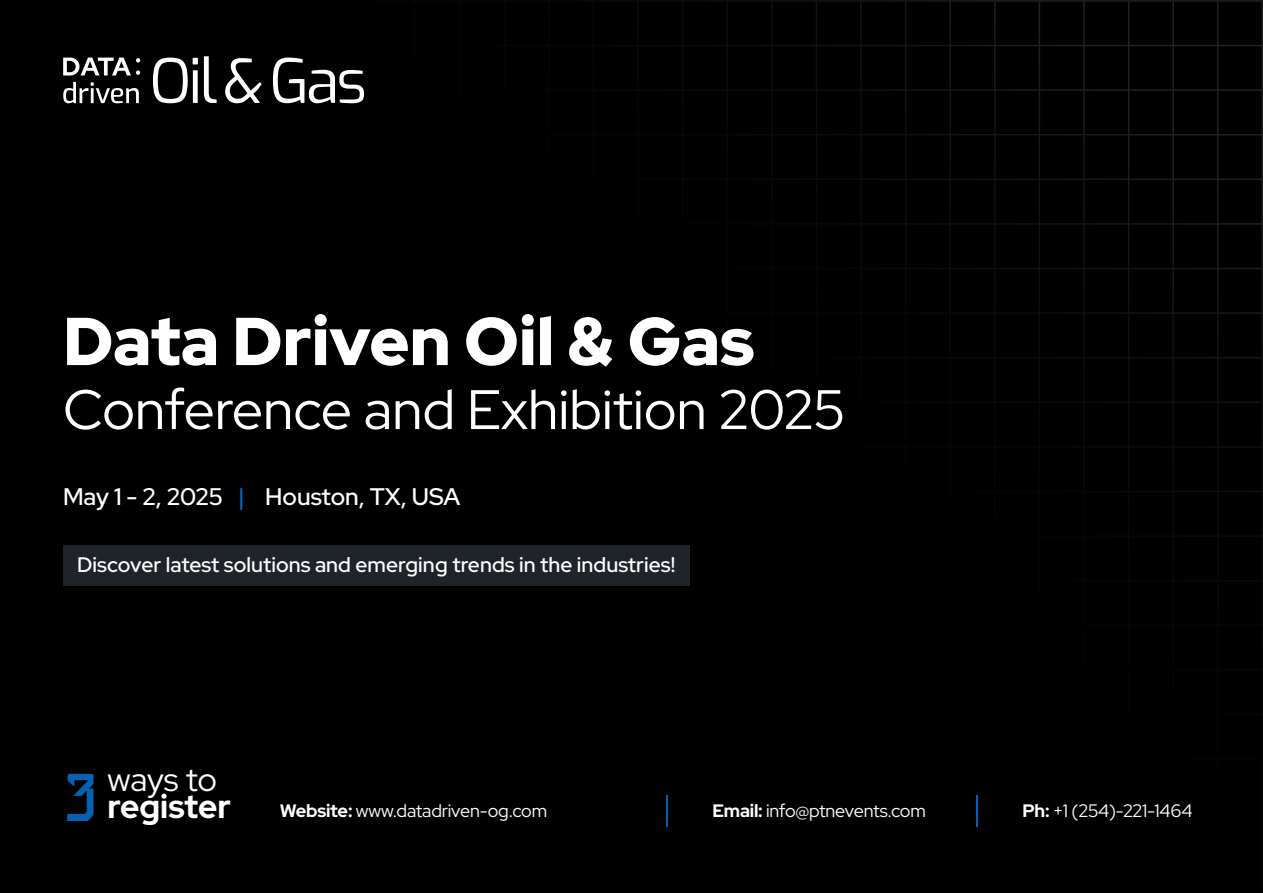
<style>
.page{position:relative;width:1263px;height:893px;background:#000}
.page>*{position:absolute;margin:0;border:0;box-sizing:border-box;transform-origin:0 0}
.t1{font:900 67.5px "Red Hat Display";color:#fff}
.t2{font:55.5px "Red Hat Display";letter-spacing:-.005em;color:#fff}
.t3{font:700 33px "Red Hat Display";color:#fff}
.t4{font:33px "Red Hat Display";letter-spacing:-.005em;color:#fff}
.t5{font:600 24px "Red Hat Display";color:#fff}
.t6{font:600 21px "Red Hat Display";letter-spacing:.005em;color:#fff}
.t7{font:18px "Red Hat Display";letter-spacing:-.01em;color:#fff}
.s1{color:#0662b1}
.s2{font-weight:700}
</style>
<div class="page">
<div style="left:63px;top:545px;width:627px;height:40px;background:#1f242b"></div>
<svg style="left:63px;top:82px;width:76px;height:21px"></svg>
<svg style="left:153px;top:56px;width:64px;height:47px"></svg>
<svg style="left:225px;top:58px;width:37px;height:45px"></svg>
<svg style="left:273px;top:58px;width:91px;height:45px"></svg>
<svg style="left:63px;top:58px;width:77px;height:17px"></svg>
<hr style="left:975px;top:795px;width:2px;height:32px;background:#0662b1">
<hr style="left:666px;top:795px;width:1px;height:32px;background:#0662b1">
<svg style="left:67px;top:773px;width:27px;height:48px"></svg>
<h1 class="t1" style="left:63px;top:297px;width:692px">Data Driven Oil &amp; Gas</h1>
<h2 class="t2" style="left:63px;top:373px;width:783px">Conference and Exhibition 2025</h2>
<h3 class="t5" style="left:63px;top:481px;width:399px">May 1 - 2, 2025 <span class="s1">|</span> Houston, TX, USA</h3>
<p class="t6" style="left:77px;top:550px;width:599px">Discover latest solutions and emerging trends in the industries!</p>
<h3 class="t4" style="left:107px;top:758px;width:111px">ways to</h3>
<h3 class="t3" style="left:107px;top:785px;width:125px">register</h3>
<p class="t7" style="left:280px;top:799px;width:269px"><span class="s2">Website:</span> www.datadriven-og.com</p>
<p class="t7" style="left:712px;top:799px;width:215px"><span class="s2">Email:</span> info@ptnevents.com</p>
<p class="t7" style="left:1022px;top:799px;width:171px"><span class="s2">Ph:</span> +1 (254)-221-1464</p>
</div>
